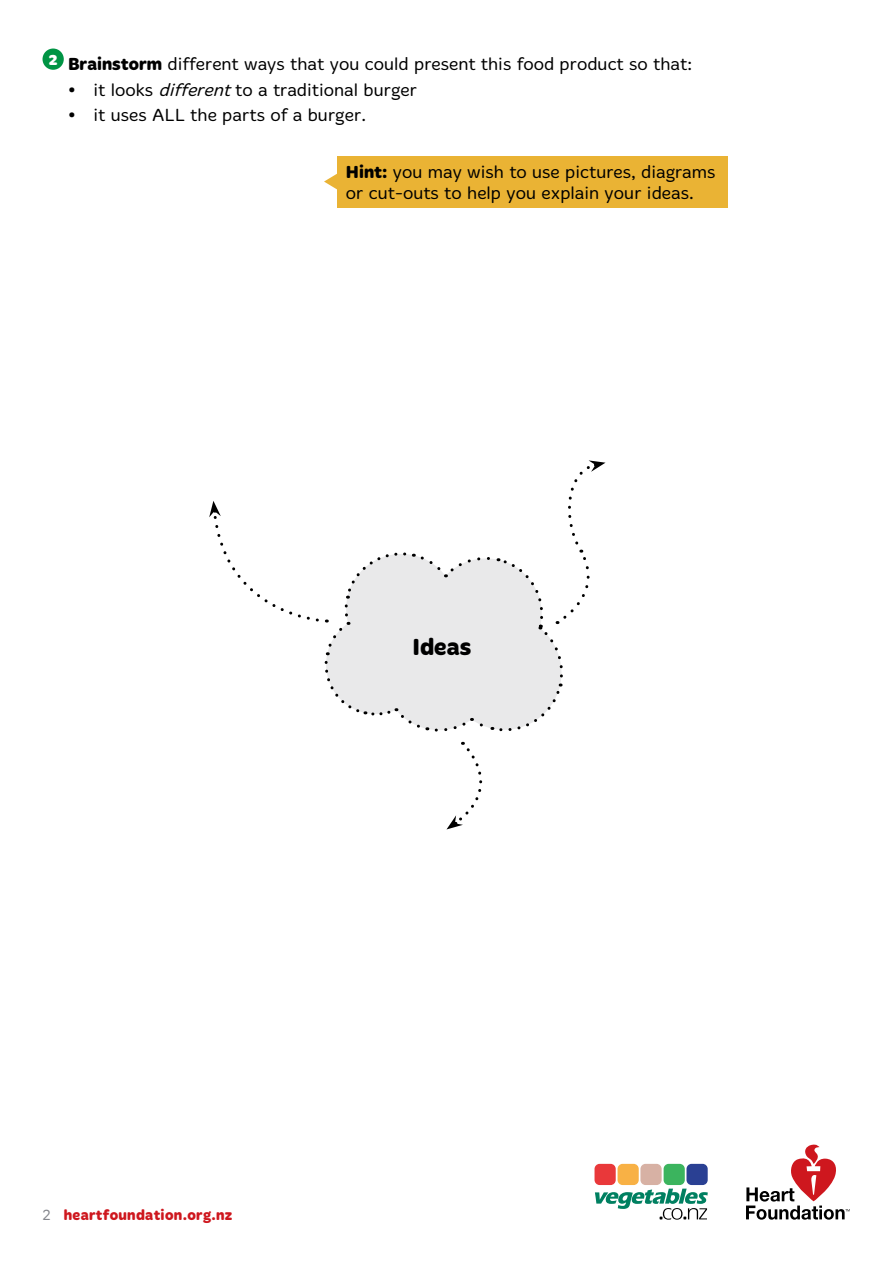
<style>
.page{position:relative;width:893px;height:1263px;background:#fff}
.page>*{position:absolute;margin:0;border:0;box-sizing:border-box;transform-origin:0 0}
.t1{font:700 24px "Merge";color:#000}
.t2{font:300 18px/21px "Merge";color:#000}
.t3{font:700 15px "Merge";letter-spacing:.02em;color:#ce171e}
.s1{font-weight:700}
.s2{font-style:italic}
.s3{font-weight:300;color:#84868c}
</style>
<div class="page">
<svg style="left:746px;top:1144px;width:104px;height:76px"></svg>
<div style="left:686px;top:1164px;width:22px;height:21px;background:#2a4093;border-radius:5px"></div>
<div style="left:664px;top:1164px;width:21px;height:21px;background:#3bb45e;border-radius:5px"></div>
<div style="left:640px;top:1164px;width:22px;height:21px;background:#d7b1a4;border-radius:5px"></div>
<div style="left:617px;top:1164px;width:22px;height:21px;background:#f8b145;border-radius:5px"></div>
<div style="left:594px;top:1164px;width:22px;height:21px;background:#e9383a;border-radius:5px"></div>
<svg style="left:595px;top:1188px;width:113px;height:32px"></svg>
<div style="left:43px;top:49px;width:21px;height:21px;background:#009444;border-radius:50%"></div>
<div style="left:337px;top:156px;width:391px;height:52px;background:#eab334"></div>
<svg style="left:324px;top:173px;width:13px;height:17px"></svg>
<svg style="left:447px;top:742px;width:36px;height:87px"></svg>
<svg style="left:209px;top:460px;width:396px;height:272px"></svg>
<p class="t2" style="left:49px;top:53px;width:645px"><sup>2</sup> <span class="s1">Brainstorm</span> different ways that you could present this food product so that:</p>
<p class="t2" style="left:68px;top:79px;width:351px"><span class="s1">•</span> it looks <span class="s2">different</span>to a traditional burger</p>
<p class="t2" style="left:68px;top:105px;width:300px"><span class="s1">•</span> it uses ALL the parts of a burger.</p>
<p class="t2" style="left:346px;top:162px;width:371px"><span class="s1">Hint:</span> you may wish to use pictures, diagrams or cut-outs to help you explain your ideas.</p>
<h1 class="t1" style="left:412px;top:633px;width:60px">Ideas</h1>
<p class="t3" style="left:43px;top:1207px;width:191px"><span class="s3">2</span> heartfoundation.org.nz</p>
</div>
